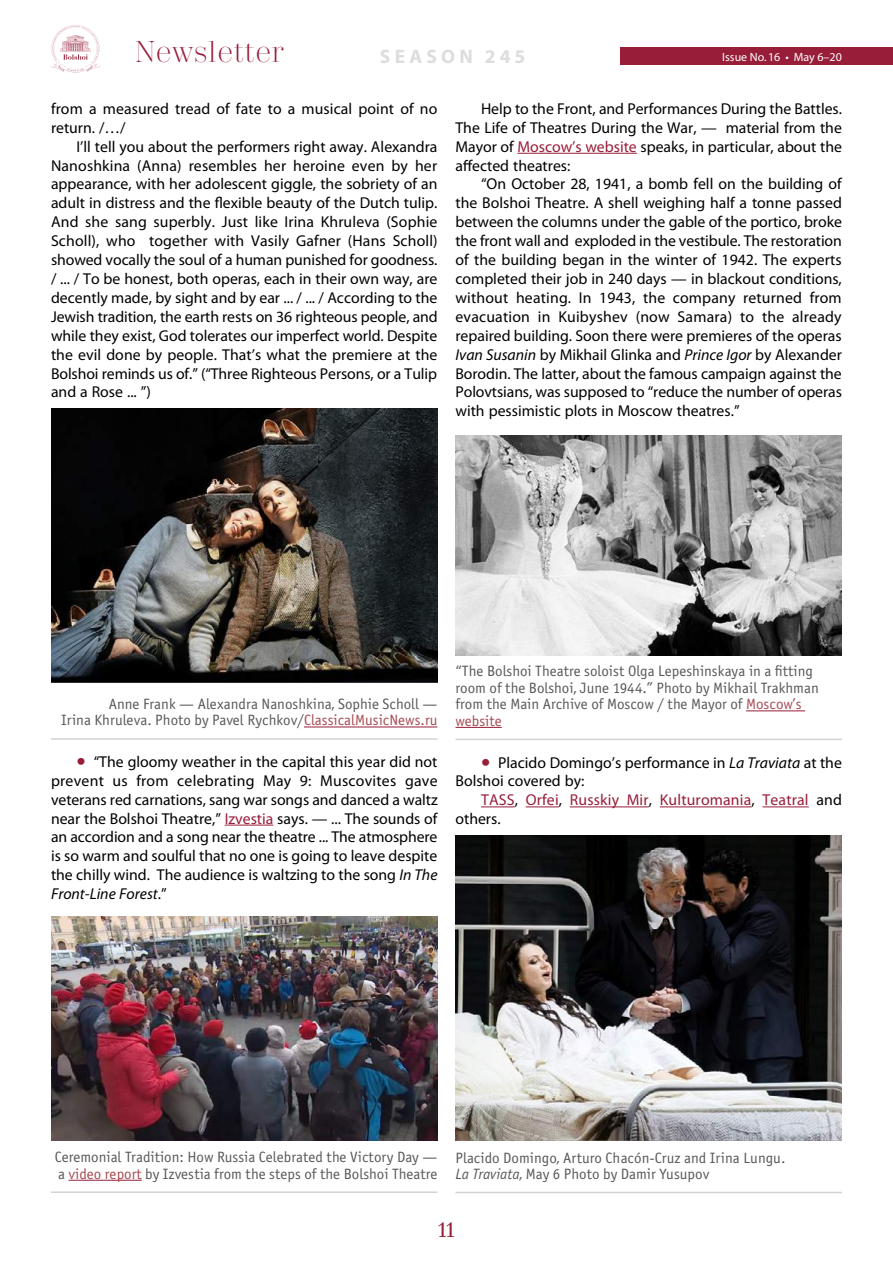
<style>
.page{position:relative;width:893px;height:1263px;background:#fff}
.page>*{position:absolute;margin:0;border:0;box-sizing:border-box;transform-origin:0 0}
.t1{font:300 30px "Trivia Serif";color:#981d39}
.t2{font:21px "Trivia Serif 10 Demo";color:#981d39}
.t3{font:700 19.5px "Myriad Pro";letter-spacing:.22em;color:#dcddde}
.t4{font:15.75px/18.9px "Myriad Pro";color:#000;text-align:justify}
.t5{font:15.75px/18.9px "Myriad Pro";letter-spacing:.015em;color:#981d39}
.t6{font:15px/16.5px "Officina Sans Book ITC";color:#58595b}
.t7{font:12px "Myriad Pro";color:#fff}
.s1{color:#981d39}
.s2{font-style:italic}
.s3{color:#a84a51}
.s4{font-size:33px;color:#981d39}
.s5{color:#000}
</style>
<div class="page">
<svg style="left:51px;top:25px;width:49px;height:47px"></svg>
<div style="left:621px;top:48px;width:272px;height:17px;background:#981d39"></div>
<hr style="left:517px;top:153px;width:120px;height:1px;background:#981d39">
<img style="left:51px;top:409px;width:386px;height:273px">
<hr style="left:51px;top:738px;width:386px;height:2px;background:#d1d3d4">
<hr style="left:304px;top:727px;width:133px;height:1px;background:#981d39">
<hr style="left:225px;top:825px;width:48px;height:1px;background:#981d39">
<img style="left:51px;top:917px;width:386px;height:223px">
<hr style="left:51px;top:1191px;width:386px;height:2px;background:#d1d3d4">
<hr style="left:69px;top:1180px;width:73px;height:1px;background:#981d39">
<hr style="left:746px;top:710px;width:59px;height:1px;background:#981d39">
<hr style="left:455px;top:739px;width:387px;height:1px;background:#d1d3d4">
<hr style="left:455px;top:727px;width:47px;height:1px;background:#981d39">
<img style="left:455px;top:435px;width:387px;height:221px">
<hr style="left:481px;top:806px;width:34px;height:1px;background:#981d39">
<hr style="left:526px;top:806px;width:33px;height:1px;background:#981d39">
<hr style="left:570px;top:806px;width:79px;height:1px;background:#981d39">
<hr style="left:660px;top:806px;width:92px;height:1px;background:#981d39">
<hr style="left:762px;top:806px;width:47px;height:1px;background:#981d39">
<hr style="left:455px;top:1192px;width:387px;height:1px;background:#d1d3d4">
<img style="left:455px;top:836px;width:387px;height:304px">
<h1 class="t1" style="left:135px;top:36px;width:150px">Newsletter</h1>
<p class="t3" style="left:380px;top:44px;width:147px">SEASON 245</p>
<p class="t7" style="left:722px;top:49px;width:121px">Issue No.16 • May 6–20</p>
<p class="t4" style="left:51px;top:99px;width:388px">from a measured tread of fate to a musical point of no return. /…/</p>
<p class="t4" style="left:51px;top:137px;width:388px;text-indent:26px">I’ll tell you about the performers right away. Alexandra Nanoshkina (Anna) resembles her heroine even by her appearance, with her adolescent giggle, the sobriety of an adult in distress and the flexible beauty of the Dutch tulip.<br>And she sang superbly. Just like Irina Khruleva (Sophie Scholl), who together with Vasily Gafner (Hans Scholl) showed vocally the soul of a human punished for goodness. / ... / To be honest, both operas, each in their own way, are decently made, by sight and by ear ... / ... / According to the Jewish tradition, the earth rests on 36 righteous people, and while they exist, God tolerates our imperfect world. Despite the evil done by people. That’s what the premiere at the Bolshoi reminds us of.” (“Three Righteous Persons, or a Tulip and a Rose ... ”)</p>
<p class="t4" style="left:455px;top:99px;width:388px;text-indent:26px">Help to the Front, and Performances During the Battles.<br>The Life of Theatres During the War, — material from the Mayor of <span class="s1">Moscow’s website</span> speaks, in particular, about the affected theatres:</p>
<p class="t4" style="left:455px;top:174px;width:388px;text-indent:26px">“On October 28, 1941, a bomb fell on the building of the Bolshoi Theatre. A shell weighing half a tonne passed between the columns under the gable of the portico, broke the front wall and exploded in the vestibule. The restoration of the building began in the winter of 1942. The experts completed their job in 240 days — in blackout conditions, without heating. In 1943, the company returned from evacuation in Kuibyshev (now Samara) to the already repaired building. Soon there were premieres of the operas <span class="s2">Ivan Susanin</span> by Mikhail Glinka and <span class="s2">Prince Igor</span> by Alexander Borodin. The latter, about the famous campaign against the Polovtsians, was supposed to “reduce the number of operas with pessimistic plots in Moscow theatres.”</p>
<p class="t6" style="left:61px;top:696px;width:378px;text-align:right">Anne Frank — Alexandra Nanoshkina, Sophie Scholl —<br>Irina Khruleva. Photo by Pavel Rychkov/<span class="s3">ClassicalMusicNews.ru</span></p>
<p class="t4" style="left:51px;top:752px;width:388px;text-indent:26px"><span class="s4">•</span> “The gloomy weather in the capital this year did not prevent us from celebrating May 9: Muscovites gave veterans red carnations, sang war songs and danced a waltz near the Bolshoi Theatre,” <span class="s1">Izvestia</span> says. — ... The sounds of an accordion and a song near the theatre ... The atmosphere is so warm and soulful that no one is going to leave despite the chilly wind. The audience is waltzing to the song <span class="s2">In The Front-Line Forest</span>.”</p>
<p class="t6" style="left:455px;top:663px;width:365px">“The Bolshoi Theatre soloist Olga Lepeshinskaya in a fitting room of the Bolshoi, June 1944.” Photo by Mikhail Trakhman from the Main Archive of Moscow / the Mayor of <span class="s3">Moscow’s website</span></p>
<p class="t4" style="left:455px;top:752px;width:388px;text-indent:26px"><span class="s4">•</span> Placido Domingo’s performance in <span class="s2">La Traviata</span> at the<br>Bolshoi covered by:</p>
<p class="t5" style="left:455px;top:790px;width:388px;text-indent:26px">TASS<span class="s5">,</span> Orfei<span class="s5">,</span> Russkiy Mir<span class="s5">,</span> Kulturomania<span class="s5">,</span> Teatral <span class="s5">and others.</span></p>
<p class="t6" style="left:55px;top:1149px;width:384px">Ceremonial Tradition: How Russia Celebrated the Victory Day — a <span class="s3">video report</span> by Izvestia from the steps of the Bolshoi Theatre</p>
<p class="t6" style="left:455px;top:1149px;width:331px">Placido Domingo, Arturo Chacón-Cruz and Irina Lungu.<br><span class="s2">La Traviata</span>, May 6 Photo by Damir Yusupov</p>
<h2 class="t2" style="left:439px;top:1217px;width:17px">11</h2>
</div>
